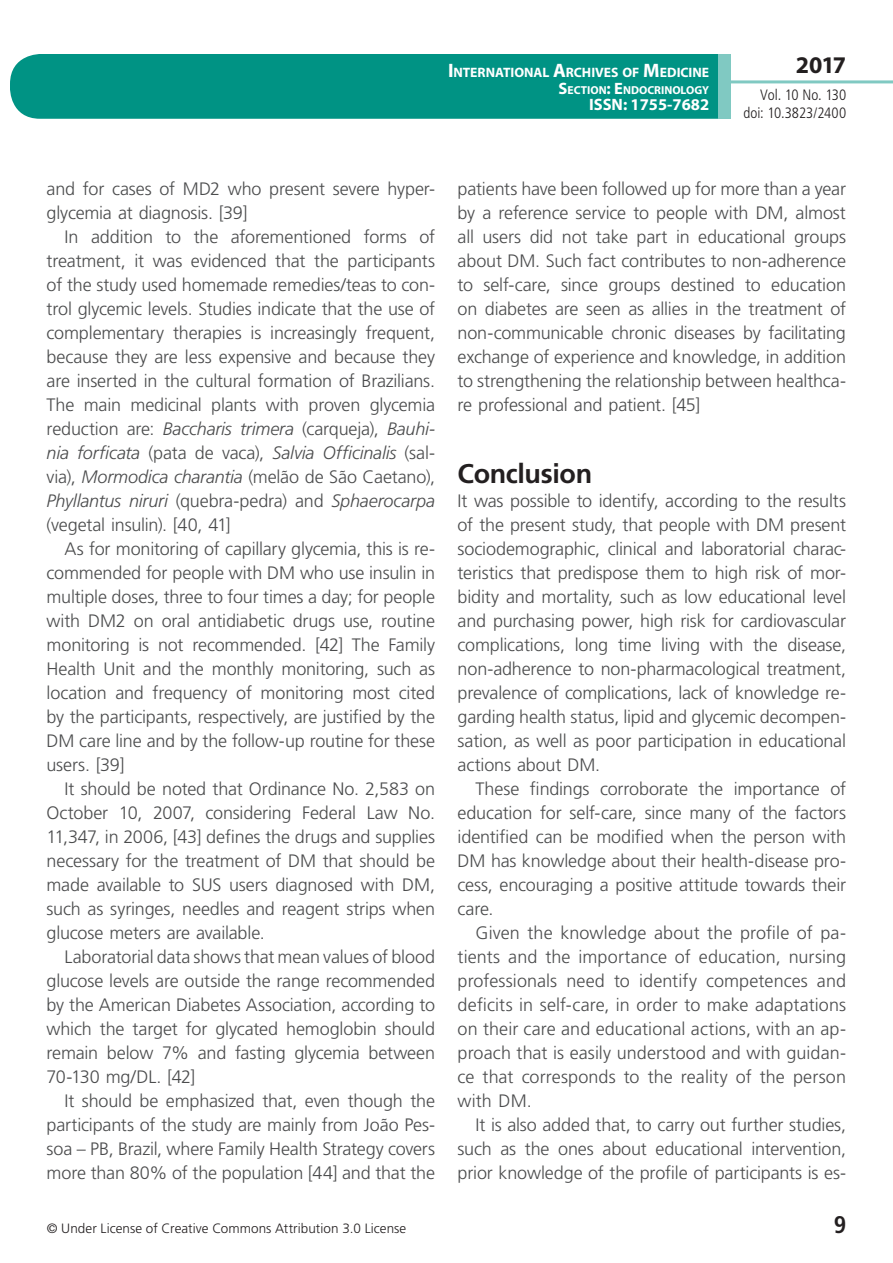
<style>
.page{position:relative;width:893px;height:1263px;background:#fff}
.page>*{position:absolute;margin:0;border:0;box-sizing:border-box;transform-origin:0 0}
.t1{font:700 27px "Frutiger LT Std";letter-spacing:-.015em;color:#231f20}
.t2{font:700 24px "Myriad Pro";color:#231f20}
.t3{font:700 condensed 24px "Frutiger LT Std";color:#231f20}
.t4{font:300 18px/24px "Frutiger LT Std";letter-spacing:-.01em;color:#4b4c4d;text-align:justify}
.t5{font:700 16.5px "Myriad Pro";color:#fff}
.t6{font:300 condensed 15px/18px "Frutiger LT Std";color:#231f20;text-align:right}
.t7{font:700 13.65px "Myriad Pro";letter-spacing:-.005em;color:#fff}
.t8{font:300 13.5px "Frutiger LT Std";letter-spacing:.005em;color:#231f20}
.t9{font:700 11.55px "Myriad Pro";color:#fff}
.s1{font-size:19.5px}
.s2{font-size:16.5px}
.s3{font-style:italic}
</style>
<div class="page">
<div style="left:10px;top:54px;width:775px;height:65px;background:#009384;border-radius:30px"></div>
<div style="left:732px;top:0;width:161px;height:157px;background:#fff"></div>
<hr style="left:730px;top:80px;width:163px;height:3px;background:#80c9c2">
<div style="left:718px;top:54px;width:13px;height:65px;background:#80c9c2"></div>
<p class="t7" style="left:448px;top:64px;width:263px"><span class="s1">I</span>NTERNATIONAL <span class="s1">A</span>RCHIVES OF <span class="s1">M</span>EDICINE</p>
<p class="t9" style="left:559px;top:82px;width:152px"><span class="s2">S</span>ECTION<span class="s2">: E</span>NDOCRINOLOGY</p>
<p class="t5" style="left:589px;top:94px;width:122px">ISSN: 1755-7682</p>
<h2 class="t2" style="left:796px;top:49px;width:52px">2017</h2>
<p class="t6" style="left:743px;top:86px;width:104px">Vol. 10 No. 130 doi: 10.3823/2400</p>
<p class="t4" style="left:47px;top:177px;width:390px">and for cases of MD2 who present severe hyper&shy;glycemia at diagnosis. [39]</p>
<p class="t4" style="left:47px;top:225px;width:390px;text-indent:18px">In addition to the aforementioned forms of treatment, it was evidenced that the participants of the study used homemade remedies/teas to con&shy;trol glycemic levels. Studies indicate that the use of complementary therapies is increasingly frequent, because they are less expensive and because they are inserted in the cultural formation of Brazilians.<br>The main medicinal plants with proven glycemia reduction are: <span class="s3">Baccharis trimera</span> (carqueja), <span class="s3">Bauhi&shy;nia forficata</span> (pata de vaca), <span class="s3">Salvia Officinalis</span> (sal&shy;via), <span class="s3">Mormodica charantia</span> (melão de São Caetano), <span class="s3">Phyllantus niruri</span> (quebra-pedra) and <span class="s3">Sphaerocarpa </span>(vegetal insulin). [40, 41]</p>
<p class="t4" style="left:47px;top:537px;width:390px;text-indent:18px">As for monitoring of capillary glycemia, this is re&shy;commended for people with DM who use insulin in multiple doses, three to four times a day; for people with DM2 on oral antidiabetic drugs use, routine monitoring is not recommended. [42] The Family Health Unit and the monthly monitoring, such as location and frequency of monitoring most cited by the participants, respectively, are justified by the DM care line and by the follow-up routine for these users. [39]</p>
<p class="t4" style="left:47px;top:777px;width:390px;text-indent:18px">It should be noted that Ordinance No. 2,583 on October 10, 2007, considering Federal Law No.<br>11,347, in 2006, [43] defines the drugs and supplies necessary for the treatment of DM that should be made available to SUS users diagnosed with DM, such as syringes, needles and reagent strips when glucose meters are available.</p>
<p class="t4" style="left:47px;top:945px;width:390px;text-indent:18px">Laboratorial data shows that mean values of blood glucose levels are outside the range recommended by the American Diabetes Association, according to which the target for glycated hemoglobin should remain below 7% and fasting glycemia between 70-130 mg/DL. [42]</p>
<p class="t4" style="left:47px;top:1089px;width:390px;text-indent:18px">It should be emphasized that, even though the participants of the study are mainly from João Pes&shy;soa – PB, Brazil, where Family Health Strategy covers more than 80% of the population [44] and that the</p>
<p class="t4" style="left:458px;top:177px;width:390px">patients have been followed up for more than a year by a reference service to people with DM, almost all users did not take part in educational groups about DM. Such fact contributes to non-adherence to self-care, since groups destined to education on diabetes are seen as allies in the treatment of non-communicable chronic diseases by facilitating exchange of experience and knowledge, in addition to strengthening the relationship between healthca&shy;re professional and patient. [45]</p>
<h1 class="t1" style="left:458px;top:458px;width:136px">Conclusion</h1>
<p class="t4" style="left:458px;top:489px;width:390px">It was possible to identify, according to the results of the present study, that people with DM present sociodemographic, clinical and laboratorial charac&shy;teristics that predispose them to high risk of mor&shy;bidity and mortality, such as low educational level and purchasing power, high risk for cardiovascular complications, long time living with the disease, non-adherence to non-pharmacological treatment, prevalence of complications, lack of knowledge re&shy;garding health status, lipid and glycemic decompen&shy;sation, as well as poor participation in educational actions about DM.</p>
<p class="t4" style="left:458px;top:777px;width:390px;text-indent:18px">These findings corroborate the importance of education for self-care, since many of the factors identified can be modified when the person with DM has knowledge about their health-disease pro&shy;cess, encouraging a positive attitude towards their care.</p>
<p class="t4" style="left:458px;top:921px;width:390px;text-indent:18px">Given the knowledge about the profile of pa&shy;tients and the importance of education, nursing professionals need to identify competences and deficits in self-care, in order to make adaptations on their care and educational actions, with an ap&shy;proach that is easily understood and with guidan&shy;ce that corresponds to the reality of the person with DM.</p>
<p class="t4" style="left:458px;top:1113px;width:390px;text-indent:18px">It is also added that, to carry out further studies, such as the ones about educational intervention, prior knowledge of the profile of participants is es-</p>
<p class="t8" style="left:47px;top:1220px;width:361px">© Under License of Creative Commons Attribution 3.0 License</p>
<h2 class="t3" style="left:834px;top:1210px;width:14px">9</h2>
</div>
